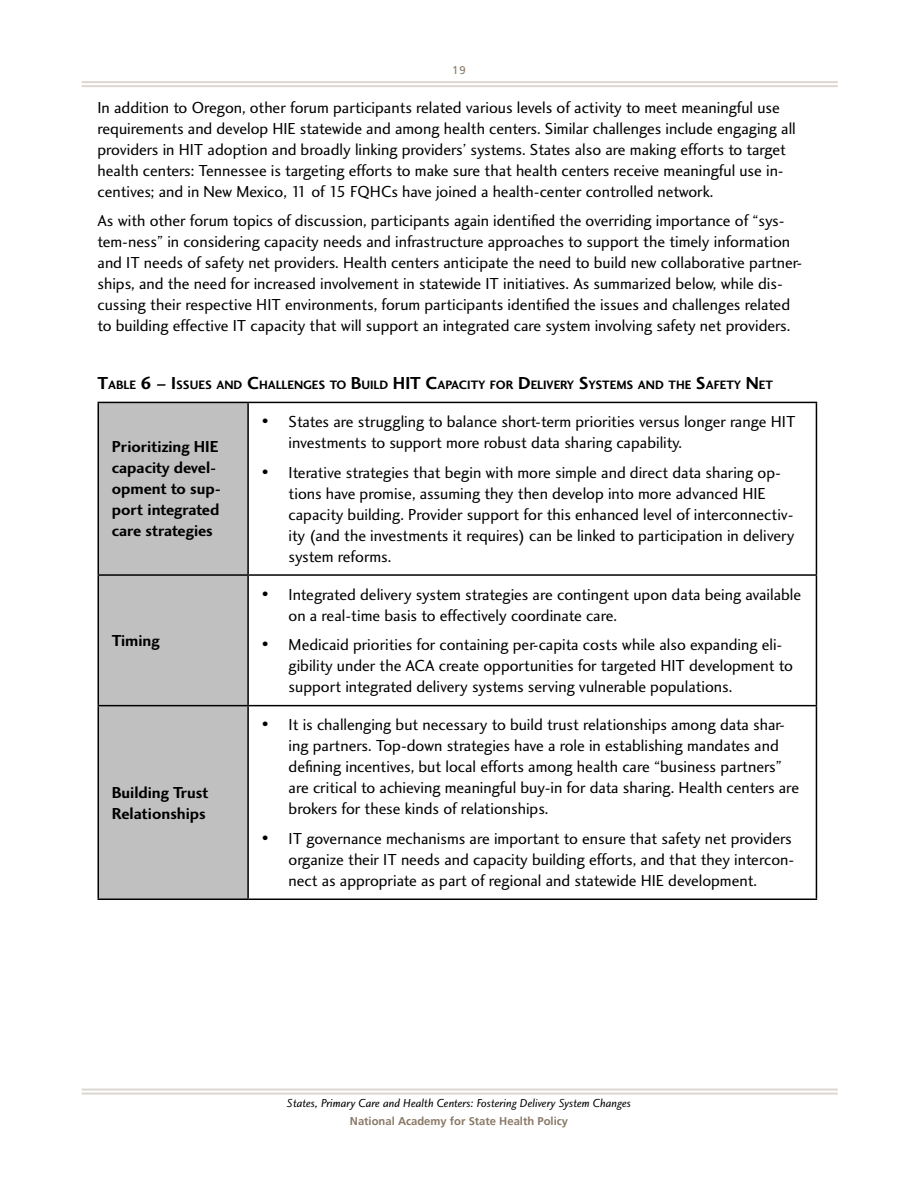
<style>
.page{position:relative;width:918px;height:1188px;background:#fff}
.page>*{position:absolute;margin:0;border:0;box-sizing:border-box;transform-origin:0 0}
.t1{font:16.5px/21px "Charlotte Sans Book Plain";color:#000}
.t2{font:16.5px/21px "Charlotte Sans Bold Plain";color:#000}
.t3{font:12.6px "Charlotte Sans Bold Plain";color:#000}
.t4{font:12px "Charlotte Sans Book Italic Plain";color:#000}
.t5{font:700 11.25px "Frutiger LT Std";color:#8a7967}
.t6{font:11.25px "Frutiger LT Std";color:#8a7967}
.s1{font-size:18px}
</style>
<div class="page">
<hr style="left:82px;top:1089px;width:756px;height:2px;background:#dcd7d1">
<hr style="left:82px;top:1093px;width:756px;height:2px;background:#dcd7d1">
<hr style="left:82px;top:81px;width:756px;height:2px;background:#dcd7d1">
<hr style="left:82px;top:85px;width:756px;height:2px;background:#dcd7d1">
<div style="left:99px;top:403px;width:148px;height:496px;background:#c0c0c0"></div>
<hr style="left:98px;top:402px;width:150px;height:1px;background:#000">
<hr style="left:98px;top:403px;width:1px;height:171px;background:#000">
<hr style="left:248px;top:402px;width:569px;height:1px;background:#000">
<hr style="left:247px;top:403px;width:2px;height:171px;background:#000">
<hr style="left:816px;top:403px;width:1px;height:171px;background:#000">
<hr style="left:98px;top:574px;width:150px;height:2px;background:#000">
<hr style="left:98px;top:576px;width:1px;height:129px;background:#000">
<hr style="left:248px;top:574px;width:569px;height:2px;background:#000">
<hr style="left:247px;top:576px;width:2px;height:129px;background:#000">
<hr style="left:816px;top:576px;width:1px;height:129px;background:#000">
<hr style="left:98px;top:705px;width:150px;height:1px;background:#000">
<hr style="left:98px;top:706px;width:1px;height:193px;background:#000">
<hr style="left:248px;top:705px;width:569px;height:1px;background:#000">
<hr style="left:247px;top:706px;width:2px;height:193px;background:#000">
<hr style="left:816px;top:706px;width:1px;height:193px;background:#000">
<hr style="left:98px;top:899px;width:150px;height:1px;background:#000">
<hr style="left:248px;top:899px;width:569px;height:1px;background:#000">
<p class="t6" style="left:452px;top:63px;width:15px">19</p>
<p class="t1" style="left:98px;top:96px;width:700px">In addition to Oregon, other forum participants related various levels of activity to meet meaningful use requirements and develop HIE statewide and among health centers. Similar challenges include engaging all providers in HIT adoption and broadly linking providers’ systems. States also are making efforts to target health centers: Tennessee is targeting efforts to make sure that health centers receive meaningful use in&shy;centives; and in New Mexico, 11 of 15 FQHCs have joined a health-center controlled network.</p>
<p class="t1" style="left:98px;top:210px;width:706px">As with other forum topics of discussion, participants again identified the overriding importance of “sys&shy;tem-ness” in considering capacity needs and infrastructure approaches to support the timely information and IT needs of safety net providers. Health centers anticipate the need to build new collaborative partner&shy;ships, and the need for increased involvement in statewide IT initiatives. As summarized below, while dis&shy;cussing their respective HIT environments, forum participants identified the issues and challenges related to building effective IT capacity that will support an integrated care system involving safety net providers.</p>
<p class="t3" style="left:98px;top:377px;width:677px"><span class="s1">T</span>ABLE <span class="s1">6 – I</span>SSUES AND <span class="s1">C</span> HALLENGES TO <span class="s1">B</span>UILD <span class="s1">HITC</span>APACITY FOR <span class="s1">D</span> ELIVERY <span class="s1">S</span>YSTEMS AND TH E <span class="s1">S</span>AFETY <span class="s1">N</span> ET</p>
<p class="t2" style="left:112px;top:436px;width:111px">Prioritizing HIE capacity devel&shy;opment to sup&shy;port integrated care strategies</p>
<p class="t2" style="left:112px;top:630px;width:49px">Timing</p>
<p class="t2" style="left:112px;top:781px;width:98px">Building Trust<br>Relationships</p>
<p class="t1" style="left:289px;top:411px;width:508px;text-indent:-27px">• States are struggling to balance short-term priorities versus longer range HIT investments to support more robust data sharing capability.</p>
<p class="t1" style="left:289px;top:461px;width:508px;text-indent:-27px">• Iterative strategies that begin with more simple and direct data sharing op&shy;tions have promise, assuming they then develop into more advanced HIE capacity building. Provider support for this enhanced level of interconnectiv&shy;ity (and the investments it requires) can be linked to participation in delivery system reforms.</p>
<p class="t1" style="left:289px;top:583px;width:514px;text-indent:-27px">• Integrated delivery system strategies are contingent upon data being available on a real-time basis to effectively coordinate care.</p>
<p class="t1" style="left:289px;top:634px;width:506px;text-indent:-27px">• Medicaid priorities for containing per-capita costs while also expanding eli&shy;gibility under the ACA create opportunities for targeted HIT development to support integrated delivery systems serving vulnerable populations.</p>
<p class="t1" style="left:289px;top:714px;width:512px;text-indent:-27px">• It is challenging but necessary to build trust relationships among data shar&shy;ing partners. Top-down strategies have a role in establishing mandates and defining incentives, but local efforts among health care “business partners” are critical to achieving meaningful buy-in for data sharing. Health centers are brokers for these kinds of relationships.</p>
<p class="t1" style="left:289px;top:828px;width:507px;text-indent:-27px">• IT governance mechanisms are important to ensure that safety net providers organize their IT needs and capacity building efforts, and that they intercon&shy;nect as appropriate as part of regional and statewide HIE development.</p>
<p class="t4" style="left:287px;top:1096px;width:346px">States, Primary Care and Health Centers: Fostering Delivery System Changes</p>
<p class="t5" style="left:350px;top:1114px;width:220px">National Academy for State Health Policy</p>
</div>
